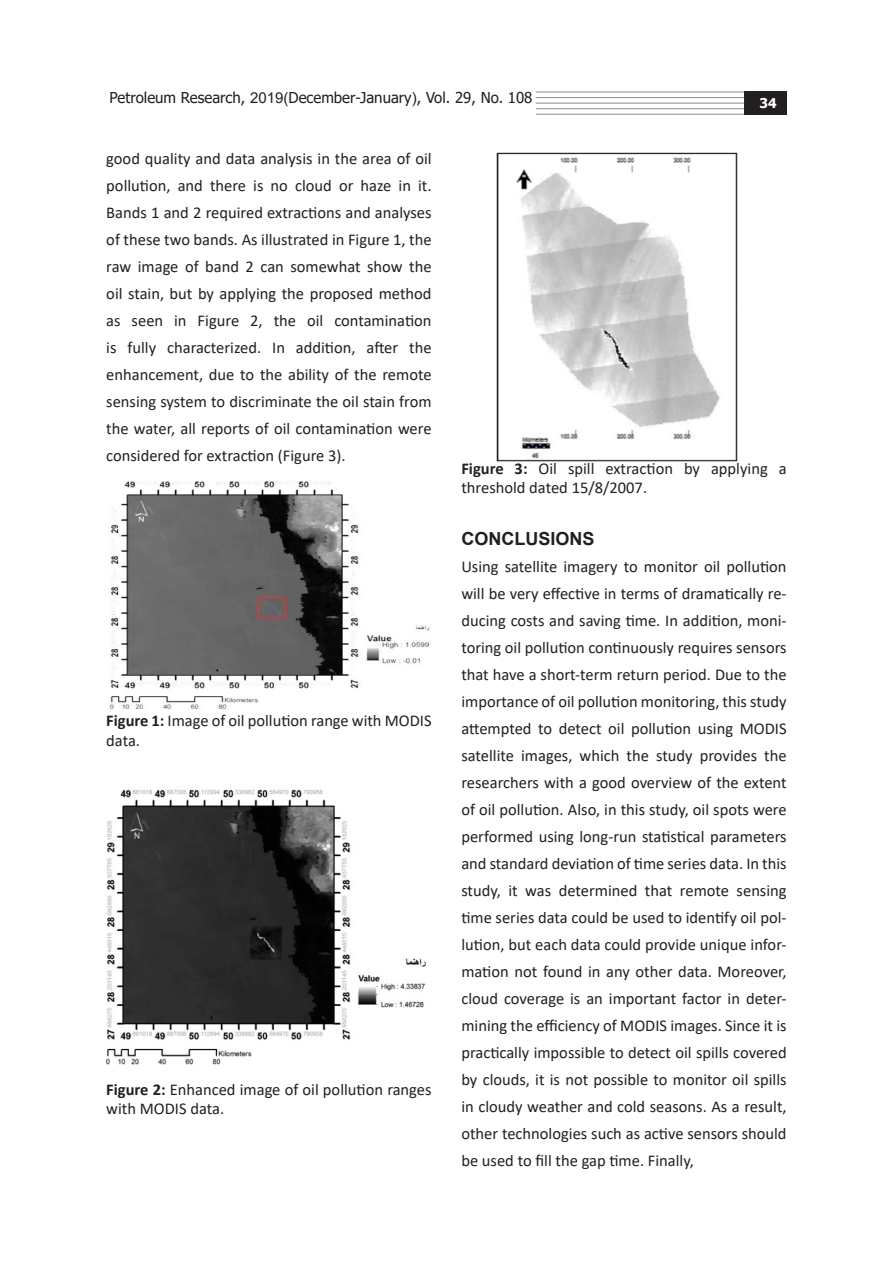
<style>
.page{position:relative;width:893px;height:1263px;background:#fff}
.page>*{position:absolute;margin:0;border:0;box-sizing:border-box;transform-origin:0 0}
.t1{font:700 18px "Arial";color:#231f20}
.t2{font:16.5px/27px "Calibri";color:#231f20}
.t3{font:15px "Tahoma";color:#231f20}
.t4{font:700 13.5px "Tahoma";color:#fff}
.s1{font-family:"Arial"}
.s2{font-weight:700}
</style>
<div class="page">
<div style="left:744px;top:91px;width:43px;height:24px;background:#231f20"></div>
<hr style="left:536px;top:91px;width:208px;height:2px;background:#99999b">
<hr style="left:536px;top:97px;width:208px;height:1px;background:#99999b">
<hr style="left:536px;top:103px;width:208px;height:1px;background:#99999b">
<hr style="left:536px;top:114px;width:208px;height:1px;background:#99999b">
<hr style="left:536px;top:108px;width:208px;height:1px;background:#99999b">
<img style="left:109px;top:481px;width:321px;height:228px">
<img style="left:106px;top:789px;width:320px;height:276px">
<img style="left:496px;top:152px;width:241px;height:309px">
<p class="t3" style="left:110px;top:87px;width:424px">Petroleum Research, <span class="s1">2019(</span>December-January<span class="s1">)</span>, Vol. 29, No. 108</p>
<p class="t4" style="left:760px;top:94px;width:19px">34</p>
<p class="t2" style="left:106px;top:145px;width:327px;text-align:justify">good quality and data analysis in the area of oil pollution, and there is no cloud or haze in it.<br>Bands 1 and 2 required extractions and analyses of these two bands. As illustrated in Figure 1, the raw image of band 2 can somewhat show the oil stain, but by applying the proposed method as seen in Figure 2, the oil contamination is fully characterized. In addition, after the enhancement, due to the ability of the remote sensing system to discriminate the oil stain from the water, all reports of oil contamination were considered for extraction (Figure 3).</p>
<p class="t2" style="left:106px;top:710px;width:327px;line-height:19.8px"><span class="s2">Figure 1:</span> Image of oil pollution range with MODIS data.</p>
<p class="t2" style="left:106px;top:1079px;width:327px;line-height:19.8px"><span class="s2">Figure 2:</span> Enhanced image of oil pollution ranges with MODIS data.</p>
<p class="t2" style="left:461px;top:458px;width:327px;line-height:19.8px"><span class="s2">Figure 3:</span> Oil spill extraction by applying a threshold dated 15/8/2007.</p>
<p class="t1" style="left:461px;top:526px;width:135px">CONCLUSIONS</p>
<p class="t2" style="left:461px;top:552px;width:327px;text-align:justify">Using satellite imagery to monitor oil pollution will be very effective in terms of dramatically re&shy;ducing costs and saving time. In addition, moni&shy;toring oil pollution continuously requires sensors that have a short-term return period. Due to the importance of oil pollution monitoring, this study attempted to detect oil pollution using MODIS satellite images, which the study provides the researchers with a good overview of the extent of oil pollution. Also, in this study, oil spots were performed using long-run statistical parameters and standard deviation of time series data. In this study, it was determined that remote sensing time series data could be used to identify oil pol&shy;lution, but each data could provide unique infor&shy;mation not found in any other data. Moreover, cloud coverage is an important factor in deter&shy;mining the efficiency of MODIS images. Since it is practically impossible to detect oil spills covered by clouds, it is not possible to monitor oil spills in cloudy weather and cold seasons. As a result, other technologies such as active sensors should be used to fill the gap time. Finally,</p>
</div>
